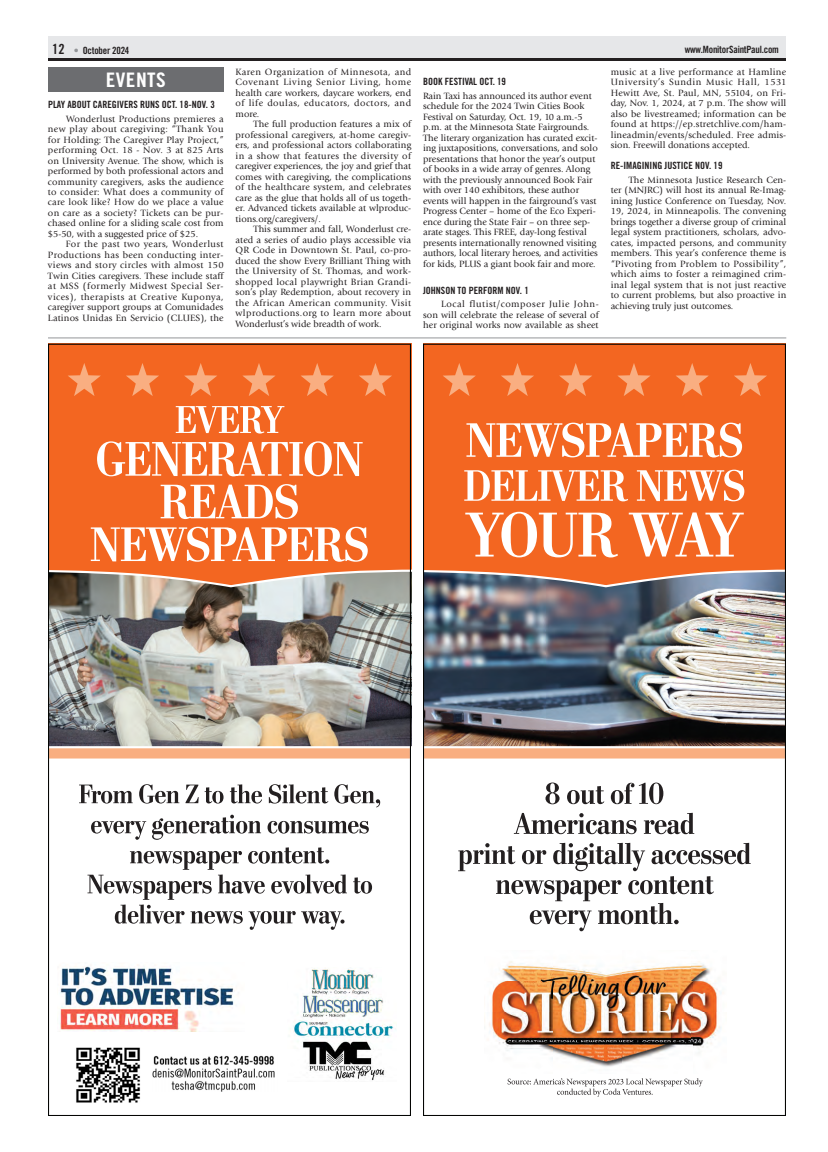
<style>
.page{position:relative;width:828px;height:1152px;background:#fff}
.page>*{position:absolute;margin:0;border:0;box-sizing:border-box;transform-origin:0 0}
.Headline_LNM_MCM{font:20px "Trade Gothic LT Std Bd Cn 20";letter-spacing:.02em;color:#fff;scale:1.08 1}
._10pt_Trade_Gothic_Header{font:10px "Trade Gothic LT Std Bd Cn 20";color:#231f20}
._10pt_Trade_Gothic_Header-2{font:10px "Trade Gothic LT Std Bd Cn 20";letter-spacing:-.02em;color:#231f20}
.Body_Copy{font:9.5px/10.5px "Giovanni Std";color:#231f20;text-align:justify}
._10pt_Trade_Gothic_Header-3{font:9.5px/10.5px "Giovanni Std";color:#231f20}
.s1{font-size:14px}
.s2{color:#939598}
</style>
<div class="page">
<div style="left:48px;top:36px;width:738px;height:22px;background:#e6e7e9"></div>
<hr style="left:48px;top:58px;width:738px;height:3px;background:#231f20">
<div style="left:48px;top:67px;width:175px;height:25px;background:#6c6d70"></div>
<svg style="left:48px;top:344px;width:363px;height:772px"></svg>
<img style="left:423px;top:344px;width:363px;height:772px">
<div style="left:58px;top:948px;width:345px;height:154px;background:#fff"></div>
<img style="left:152px;top:1055px;width:123px;height:36px">
<img style="left:60px;top:964px;width:175px;height:67px">
<img style="left:293px;top:968px;width:103px;height:113px">
<img style="left:71px;top:1047px;width:71px;height:60px">
<hr style="left:48px;top:338px;width:738px;height:1px;background:#939598">
<p class="_10pt_Trade_Gothic_Header-2" style="left:52px;top:44px;width:79px"><span class="s1">12</span> <span class="s2">•</span> October 2024</p>
<p class="_10pt_Trade_Gothic_Header-2" style="left:685px;top:43px;width:96px">www.MonitorSaintPaul.com</p>
<p class="Headline_LNM_MCM" style="left:106px;top:67px;width:57px">EVENTS</p>
<p class="_10pt_Trade_Gothic_Header" style="left:48px;top:98px;width:168px">PLAY ABOUT CAREGIVERS RUNS OCT. 18-NOV. 3</p>
<p class="Body_Copy" style="left:48px;top:113px;width:177px;text-indent:18px">Wonderlust Productions premieres a new play about caregiving: “Thank You for Holding: The Caregiver Play Project,” performing Oct. 18 - Nov. 3 at 825 Arts on University Avenue. The show, which is performed by both professional actors and community caregivers, asks the audience to consider: What does a community of care look like? How do we place a value on care as a society? Tickets can be pur&shy;chased online for a sliding scale cost from $5-50, with a suggested price of $25.</p>
<p class="Body_Copy" style="left:48px;top:239px;width:177px;text-indent:18px">For the past two years, Wonderlust Productions has been conducting inter&shy;views and story circles with almost 150<br>Twin Cities caregivers. These include staff at MSS (formerly Midwest Special Ser&shy;vices), therapists at Creative Kuponya, caregiver support groups at Comunidades Latinos Unidas En Servicio (CLUES), the</p>
<p class="Body_Copy" style="left:236px;top:67px;width:177px">Karen Organization of Minnesota, and Covenant Living Senior Living, home health care workers, daycare workers, end of life doulas, educators, doctors, and more.</p>
<p class="Body_Copy" style="left:236px;top:119px;width:177px;text-indent:18px">The full production features a mix of professional caregivers, at-home caregiv&shy;ers, and professional actors collaborating in a show that features the diversity of caregiver experiences, the joy and grief that comes with caregiving, the complications of the healthcare system, and celebrates care as the glue that holds all of us togeth&shy;er. Advanced tickets available at wlproduc&shy;tions.org/caregivers/.</p>
<p class="Body_Copy" style="left:236px;top:224px;width:177px;text-indent:18px">This summer and fall, Wonderlust cre&shy;ated a series of audio plays accessible via QR Code in Downtown St. Paul, co-pro&shy;duced the show Every Brilliant Thing with the University of St. Thomas, and work&shy;shopped local playwright Brian Grandi&shy;son’s play Redemption, about recovery in the African American community. Visit wlproductions.org to learn more about Wonderlust’s wide breadth of work.</p>
<p class="_10pt_Trade_Gothic_Header" style="left:423px;top:76px;width:84px">BOOK FESTIVAL OCT. 19</p>
<p class="_10pt_Trade_Gothic_Header-3" style="left:423px;top:91px;width:176px">Rain Taxi has announced its author event schedule for the 2024 Twin Cities Book Festival on Saturday, Oct. 19, 10 a.m.-5 p.m. at the Minnesota State Fairgrounds.<br>The literary organization has curated excit&shy;ing juxtapositions, conversations, and solo presentations that honor the year’s output of books in a wide array of genres. Along with the previously announced Book Fair with over 140 exhibitors, these author events will happen in the fairground’s vast Progress Center – home of the Eco Experi&shy;ence during the State Fair – on three sep&shy;arate stages. This FREE, day-long festival presents internationally renowned visiting authors, local literary heroes, and activities for kids, PLUS a giant book fair and more.</p>
<p class="_10pt_Trade_Gothic_Header" style="left:423px;top:284px;width:107px">JOHNSON TO PERFORM NOV. 1</p>
<p class="Body_Copy" style="left:423px;top:299px;width:177px;text-indent:18px">Local flutist/composer Julie John&shy;son will celebrate the release of several of her original works now available as sheet</p>
<p class="Body_Copy" style="left:611px;top:67px;width:177px">music at a live performance at Hamline University’s Sundin Music Hall, 1531<br>Hewitt Ave, St. Paul, MN, 55104, on Fri&shy;day, Nov. 1, 2024, at 7 p.m. The show will also be livestreamed; information can be found at https://ep.stretchlive.com/ham&shy;lineadmin/events/scheduled. Free admis&shy;sion. Freewill donations accepted.</p>
<p class="_10pt_Trade_Gothic_Header" style="left:611px;top:160px;width:113px">RE-IMAGINING JUSTICE NOV. 19</p>
<p class="Body_Copy" style="left:611px;top:175px;width:177px;text-indent:18px">The Minnesota Justice Research Cen&shy;ter (MNJRC) will host its annual Re-Imag&shy;ining Justice Conference on Tuesday, Nov.<br>19, 2024, in Minneapolis. The convening brings together a diverse group of criminal legal system practitioners, scholars, advo&shy;cates, impacted persons, and community members. This year’s conference theme is “Pivoting from Problem to Possibility”, which aims to foster a reimagined crim&shy;inal legal system that is not just reactive to current problems, but also proactive in achieving truly just outcomes.</p>
</div>
